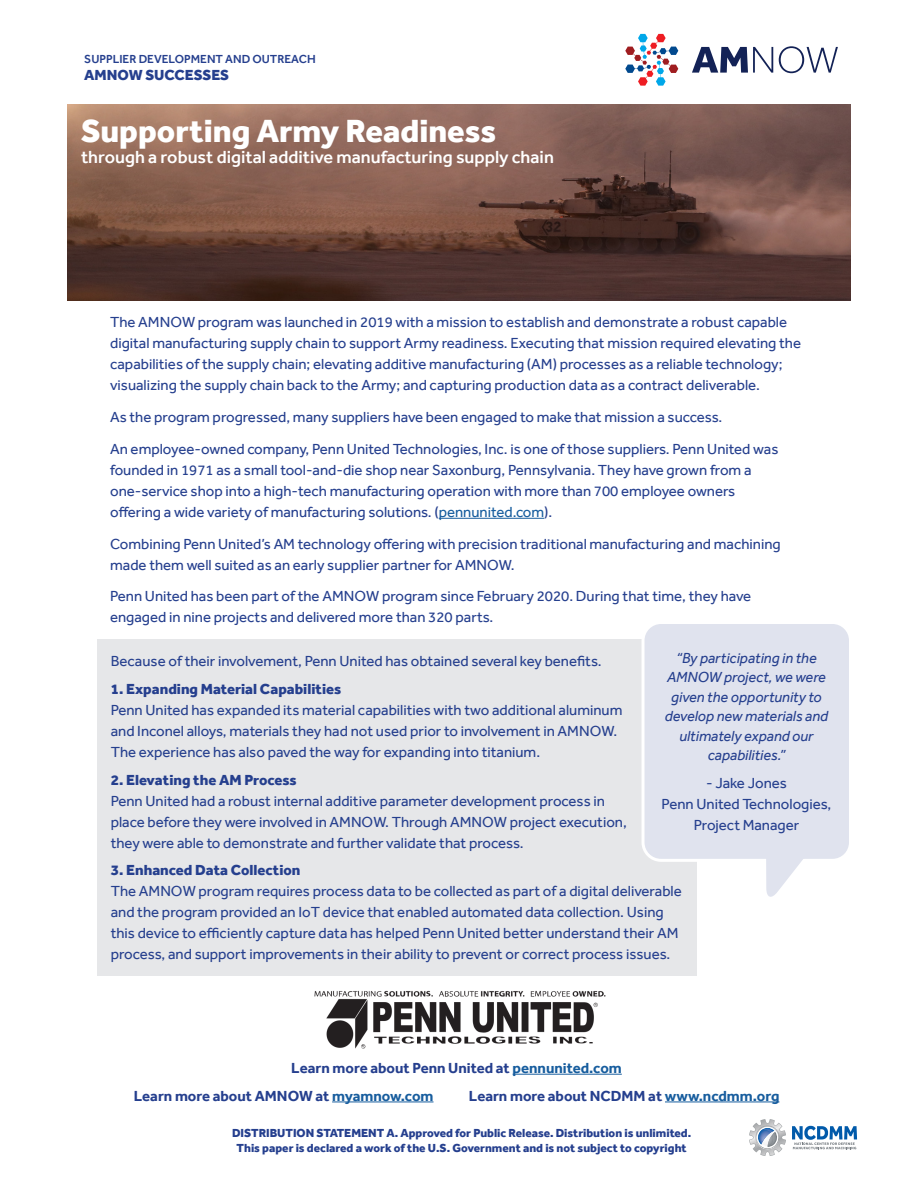
<style>
.page{position:relative;width:918px;height:1188px;background:#fff}
.page>*{position:absolute;margin:0;border:0;box-sizing:border-box;transform-origin:0 0}
.t1{font:800 33px "Effra";color:#fff}
.t2{font:500 18px "Effra";color:#fff}
.t3{font:15px/21px "Effra";color:#253f8e}
.t4{font:italic 15px/19.5px "Effra";color:#253f8e;text-align:center}
.t5{font:700 15px "Effra";color:#253f8e}
.t6{font:800 15px "Effra";color:#253f8e}
.t7{font:800 12px/15px "Effra";color:#253f8e;text-align:center}
.t8{font:500 12px "Effra";color:#253f8e}
.s1{color:#175d9e}
</style>
<div class="page">
<svg style="left:692px;top:47px;width:81px;height:26px"></svg>
<svg style="left:779px;top:46px;width:59px;height:27px"></svg>
<svg style="left:625px;top:34px;width:53px;height:52px"></svg>
<svg style="left:792px;top:1126px;width:65px;height:23px"></svg>
<svg style="left:749px;top:1119px;width:37px;height:37px"></svg>
<img style="left:770px;top:1132px;width:7px;height:14px">
<hr style="left:439px;top:518px;width:105px;height:1px;background:#175d9e">
<div style="left:97px;top:639px;width:600px;height:337px;background:#e6e7e9"></div>
<hr style="left:513px;top:1074px;width:109px;height:1px;background:#175d9e">
<hr style="left:332px;top:1102px;width:102px;height:1px;background:#175d9e">
<hr style="left:665px;top:1102px;width:114px;height:1px;background:#175d9e">
<div style="left:643px;top:622px;width:207px;height:238px;background:#e0e3ee;border-radius:18px"></div>
<div style="left:642px;top:621px;width:210px;height:241px;border:3px solid #fff;border-radius:18px"></div>
<img style="left:314px;top:990px;width:292px;height:59px">
<svg style="left:766px;top:858px;width:49px;height:39px"></svg>
<img style="left:68px;top:105px;width:782px;height:196px">
<p class="t8" style="left:84px;top:52px;width:233px">SUPPLIER DEVELOPMENT AND OUTREACH</p>
<p class="t6" style="left:84px;top:66px;width:146px">AMNOW SUCCESSES</p>
<p class="t1" style="left:81px;top:111px;width:417px">Supporting Army Readiness</p>
<p class="t2" style="left:81px;top:147px;width:474px">through a robust digital additive manufacturing supply chain</p>
<p class="t3" style="left:110px;top:312px;width:692px">The AMNOW program was launched in 2019 with a mission to establish and demonstrate a robust capable digital manufacturing supply chain to support Army readiness. Executing that mission required elevating the capabilities of the supply chain; elevating additive manufacturing (AM) processes as a reliable technology; visualizing the supply chain back to the Army; and capturing production data as a contract deliverable.</p>
<p class="t3" style="left:110px;top:406px;width:614px">As the program progressed, many suppliers have been engaged to make that mission a success.</p>
<p class="t3" style="left:110px;top:438px;width:670px">An employee-owned company, Penn United Technologies, Inc. is one of those suppliers. Penn United was founded in 1971 as a small tool-and-die shop near Saxonburg, Pennsylvania. They have grown from a one-service shop into a high-tech manufacturing operation with more than 700 employee owners offering a wide variety of manufacturing solutions. (<span class="s1">pennunited.com</span>).</p>
<p class="t3" style="left:110px;top:533px;width:672px">Combining Penn United’s AM technology offering with precision traditional manufacturing and machining made them well suited as an early supplier partner for AMNOW.</p>
<p class="t3" style="left:110px;top:586px;width:643px">Penn United has been part of the AMNOW program since February 2020. During that time, they have engaged in nine projects and delivered more than 320 parts.</p>
<p class="t3" style="left:111px;top:650px;width:492px">Because of their involvement, Penn United has obtained several key benefits.</p>
<p class="t6" style="left:111px;top:680px;width:232px">1. Expanding Material Capabilities</p>
<p class="t3" style="left:111px;top:699px;width:513px">Penn United has expanded its material capabilities with two additional aluminum and Inconel alloys, materials they had not used prior to involvement in AMNOW.<br>The experience has also paved the way for expanding into titanium.</p>
<p class="t6" style="left:111px;top:771px;width:188px">2. Elevating the AM Process</p>
<p class="t3" style="left:111px;top:790px;width:518px">Penn United had a robust internal additive parameter development process in place before they were involved in AMNOW. Through AMNOW project execution, they were able to demonstrate and further validate that process.</p>
<p class="t6" style="left:111px;top:861px;width:191px">3. Enhanced Data Collection</p>
<p class="t3" style="left:111px;top:881px;width:573px">The AMNOW program requires process data to be collected as part of a digital deliverable and the program provided an IoT device that enabled automated data collection. Using this device to efficiently capture data has helped Penn United better understand their AM process, and support improvements in their ability to prevent or correct process issues.</p>
<p class="t4" style="left:665px;top:648px;width:165px">“By participating in the<br>AMNOW project, we were given the opportunity to develop new materials and ultimately expand our capabilities.”</p>
<p class="t3" style="left:662px;top:772px;width:171px;text-align:center">- Jake Jones<br>Penn United Technologies,<br>Project Manager</p>
<p class="t5" style="left:291px;top:1059px;width:332px">Learn more about Penn United at <span class="s1">pennunited.com</span></p>
<p class="t5" style="left:134px;top:1087px;width:301px">Learn more about AMNOW at <span class="s1">myamnow.com</span></p>
<p class="t5" style="left:469px;top:1087px;width:312px">Learn more about NCDMM at <span class="s1">www.ncdmm.org</span></p>
<p class="t7" style="left:232px;top:1125px;width:461px">DISTRIBUTION STATEMENT A. Approved for Public Release. Distribution is unlimited.<br>This paper is declared a work of the U.S. Government and is not subject to copyright</p>
</div>
